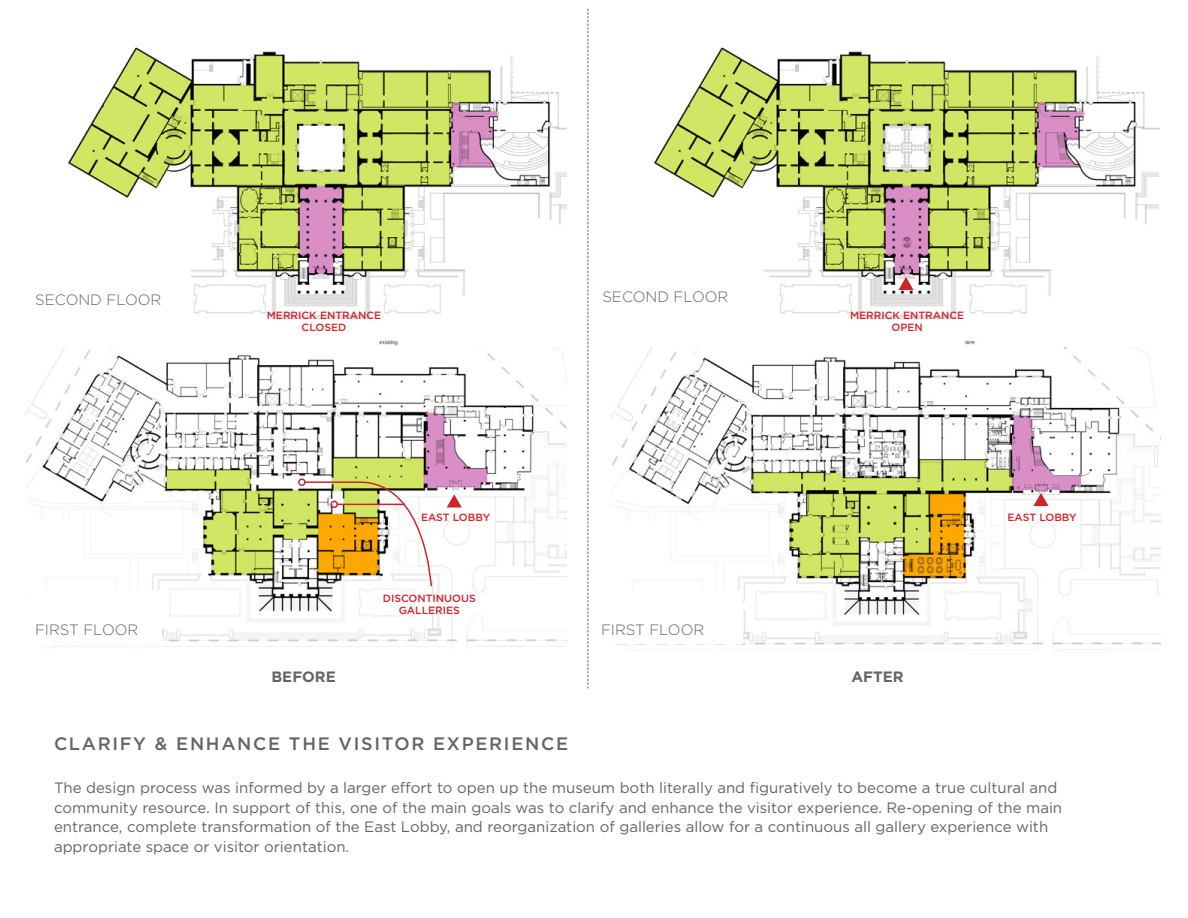
<style>
.page{position:relative;width:1188px;height:918px;background:#fff}
.page>*{position:absolute;margin:0;border:0;box-sizing:border-box;transform-origin:0 0}
.t1{font:500 18px "Gotham";letter-spacing:.095em;color:#636466}
.t2{font:15px/19.5px "Gotham";color:#636466}
.t3{font:300 15px "Gotham";color:#636466}
.t4{font:700 15px "Gotham";color:#636466}
.t5{font:500 10.5px/12px "Gotham";color:#d2232a;text-align:center}
</style>
<div class="page">
<img style="left:26px;top:47px;width:541px;height:601px">
<div style="left:27px;top:590px;width:135px;height:54px;background:#fff"></div>
<div style="left:27px;top:256px;width:164px;height:57px;background:#fff"></div>
<img style="left:612px;top:47px;width:549px;height:604px">
<div style="left:593px;top:590px;width:149px;height:54px;background:#fff"></div>
<div style="left:594px;top:256px;width:159px;height:54px;background:#fff"></div>
<svg style="left:303px;top:481px;width:130px;height:107px"></svg>
<div style="left:298px;top:478px;width:8px;height:8px;border:2px solid #d2232a;border-radius:50%"></div>
<svg style="left:588px;top:9px;width:1px;height:679px"></svg>
<svg style="left:447px;top:494px;width:15px;height:14px"></svg>
<svg style="left:898px;top:277px;width:16px;height:13px"></svg>
<svg style="left:1033px;top:493px;width:16px;height:13px"></svg>
<hr style="left:337px;top:504px;width:68px;height:1px;background:#d2232a">
<div style="left:330px;top:501px;width:8px;height:7px;border:2px solid #d2232a;border-radius:50%"></div>
<p class="t3" style="left:35px;top:290px;width:128px">SECOND FLOOR</p>
<p class="t3" style="left:35px;top:621px;width:105px">FIRST FLOOR</p>
<p class="t5" style="left:267px;top:309px;width:116px">MERRICK ENTRANCE<br>CLOSED</p>
<p class="t3" style="left:602px;top:287px;width:128px">SECOND FLOOR</p>
<p class="t5" style="left:850px;top:309px;width:116px">MERRICK ENTRANCE<br>OPEN</p>
<p class="t5" style="left:421px;top:512px;width:71px">EAST LOBBY</p>
<p class="t5" style="left:1008px;top:512px;width:71px">EAST LOBBY</p>
<p class="t5" style="left:383px;top:592px;width:94px">DISCONTINUOUS<br>GALLERIES</p>
<p class="t3" style="left:601px;top:621px;width:105px">FIRST FLOOR</p>
<p class="t4" style="left:271px;top:667px;width:66px">BEFORE</p>
<p class="t4" style="left:851px;top:667px;width:54px">AFTER</p>
<p class="t1" style="left:54px;top:732px;width:516px">CLARIFY &amp; ENHANCE THE VISITOR EXPERIENCE</p>
<p class="t2" style="left:54px;top:778px;width:1010px">The design process was informed by a larger effort to open up the museum both literally and figuratively to become a true cultural and community resource. In support of this, one of the main goals was to clarify and enhance the visitor experience. Re-opening of the main entrance, complete transformation of the East Lobby, and reorganization of galleries allow for a continuous all gallery experience with appropriate space or visitor orientation.</p>
</div>
